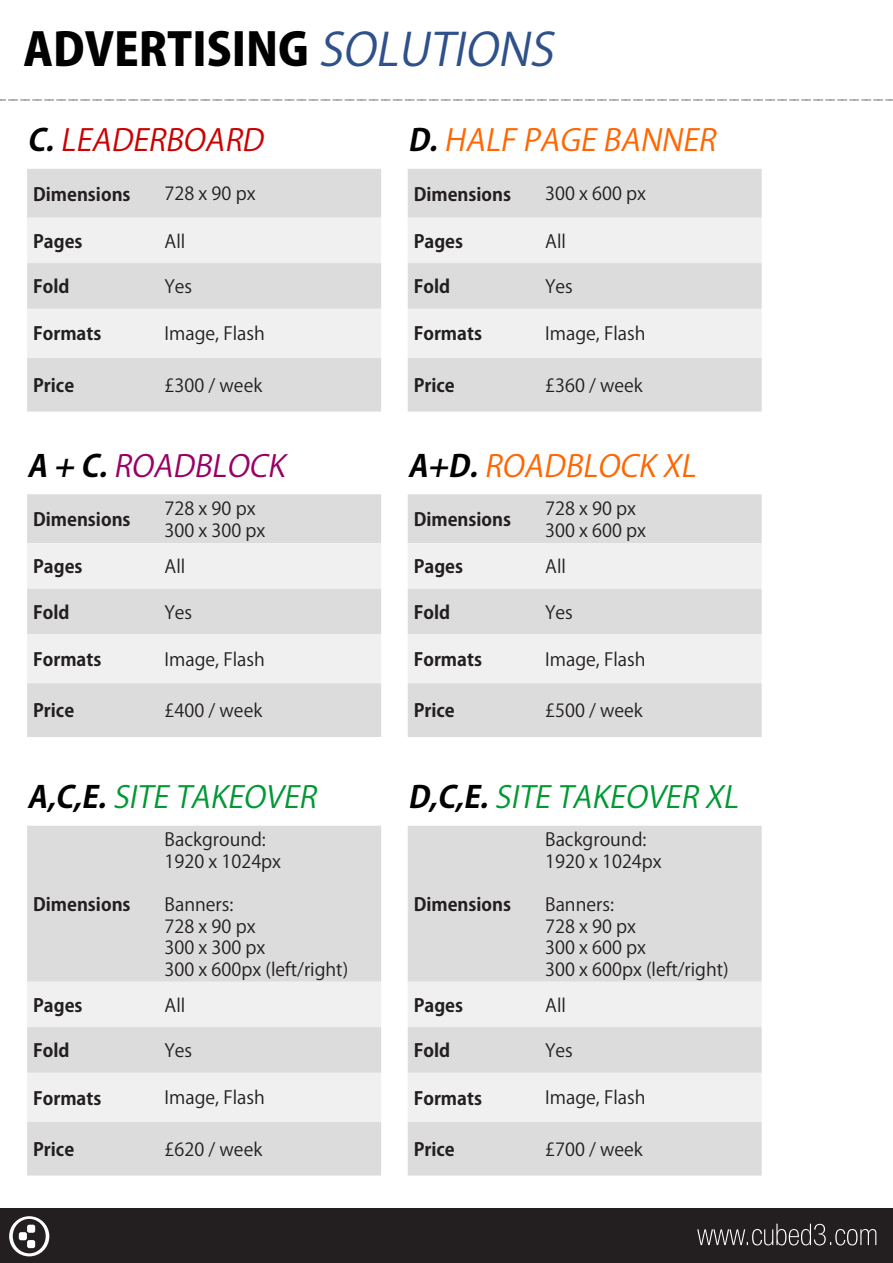
<style>
.page{position:relative;width:893px;height:1263px;background:#fff}
.page>*{position:absolute;margin:0;border:0;box-sizing:border-box;transform-origin:0 0}
.t1{font:800 45px "Koz Go Pro";color:#000}
.t2{font:italic 30px "Koz Go Pro";color:#019934}
.t3{font:italic 30px "Koz Go Pro";color:#f60}
.t4{font:italic 30px "Koz Go Pro";color:#cc0001}
.t5{font:italic 30px "Koz Go Pro";color:#980065}
.t6{font:18px "Koz Go Pro";color:#231f20}
.t7{font:700 18px "Koz Go Pro";color:#231f20}
.s1{font-weight:400;font-style:italic;color:#2f518b}
.s2{font-weight:700;color:#000}
</style>
<div class="page">
<div style="left:0;top:1209px;width:893px;height:54px;background:#231f20"></div>
<svg style="left:697px;top:1224px;width:179px;height:21px"></svg>
<svg style="left:9px;top:1216px;width:40px;height:40px"></svg>
<div style="left:27px;top:1240px;width:8px;height:8px;background:#fff;border-radius:2px"></div>
<div style="left:19px;top:1232px;width:8px;height:8px;background:#fff;border-radius:2px"></div>
<div style="left:27px;top:1225px;width:8px;height:8px;background:#fff;border-radius:2px"></div>
<svg style="left:0;top:99px;width:893px;height:2px;background:#c5c2c0"></svg>
<div style="left:27px;top:169px;width:354px;height:243px;background:#dcdcdc"></div>
<svg style="left:27px;top:218px;width:354px;height:140px;fill:#f0f0f0"></svg>
<div style="left:408px;top:169px;width:354px;height:243px;background:#dcdcdc"></div>
<svg style="left:408px;top:218px;width:354px;height:140px;fill:#f0f0f0"></svg>
<div style="left:27px;top:494px;width:354px;height:243px;background:#dcdcdc"></div>
<svg style="left:27px;top:543px;width:354px;height:140px;fill:#f0f0f0"></svg>
<div style="left:408px;top:494px;width:354px;height:243px;background:#dcdcdc"></div>
<svg style="left:408px;top:543px;width:354px;height:140px;fill:#f0f0f0"></svg>
<div style="left:27px;top:826px;width:354px;height:349px;background:#dcdcdc"></div>
<svg style="left:27px;top:982px;width:354px;height:140px;fill:#f0f0f0"></svg>
<div style="left:408px;top:826px;width:354px;height:349px;background:#dcdcdc"></div>
<svg style="left:408px;top:982px;width:354px;height:140px;fill:#f0f0f0"></svg>
<p class="t1" style="left:23px;top:20px;width:542px">ADVERTISING <span class="s1">SOLUTIONS</span></p>
<p class="t4" style="left:27px;top:121px;width:244px"><span class="s2">C.</span> LEADERBOARD</p>
<p class="t7" style="left:33px;top:182px;width:99px">Dimensions</p>
<p class="t6" style="left:165px;top:182px;width:92px">728 x 90 px</p>
<p class="t7" style="left:33px;top:229px;width:51px">Pages</p>
<p class="t6" style="left:165px;top:229px;width:22px">All</p>
<p class="t7" style="left:33px;top:275px;width:38px">Fold</p>
<p class="t6" style="left:165px;top:275px;width:29px">Yes</p>
<p class="t7" style="left:33px;top:322px;width:70px">Formats</p>
<p class="t6" style="left:165px;top:322px;width:102px">Image, Flash</p>
<p class="t7" style="left:33px;top:374px;width:43px">Price</p>
<p class="t6" style="left:165px;top:374px;width:99px">£300 / week</p>
<p class="t5" style="left:27px;top:446px;width:266px"><span class="s2">A + C.</span> ROADBLOCK</p>
<p class="t7" style="left:33px;top:508px;width:99px">Dimensions</p>
<p class="t6" style="left:165px;top:497px;width:92px">728 x 90 px</p>
<p class="t6" style="left:165px;top:518px;width:102px">300 x 300 px</p>
<p class="t7" style="left:33px;top:555px;width:51px">Pages</p>
<p class="t6" style="left:165px;top:555px;width:22px">All</p>
<p class="t7" style="left:33px;top:600px;width:38px">Fold</p>
<p class="t6" style="left:165px;top:600px;width:29px">Yes</p>
<p class="t7" style="left:33px;top:648px;width:70px">Formats</p>
<p class="t6" style="left:165px;top:648px;width:102px">Image, Flash</p>
<p class="t7" style="left:33px;top:699px;width:43px">Price</p>
<p class="t6" style="left:165px;top:699px;width:99px">£400 / week</p>
<p class="t2" style="left:27px;top:778px;width:297px"><span class="s2">A,C,E.</span> SITE TAKEOVER</p>
<p class="t7" style="left:33px;top:893px;width:99px">Dimensions</p>
<p class="t6" style="left:165px;top:828px;width:103px">Background:</p>
<p class="t6" style="left:165px;top:849px;width:118px">1920 x 1024px</p>
<p class="t6" style="left:165px;top:893px;width:70px">Banners:</p>
<p class="t6" style="left:165px;top:914px;width:92px">728 x 90 px</p>
<p class="t6" style="left:165px;top:936px;width:102px">300 x 300 px</p>
<p class="t6" style="left:165px;top:957px;width:185px">300 x 600px (left/right)</p>
<p class="t7" style="left:33px;top:993px;width:51px">Pages</p>
<p class="t6" style="left:165px;top:993px;width:22px">All</p>
<p class="t7" style="left:33px;top:1039px;width:38px">Fold</p>
<p class="t6" style="left:165px;top:1039px;width:29px">Yes</p>
<p class="t7" style="left:33px;top:1086px;width:70px">Formats</p>
<p class="t6" style="left:165px;top:1086px;width:102px">Image, Flash</p>
<p class="t7" style="left:33px;top:1138px;width:43px">Price</p>
<p class="t6" style="left:165px;top:1137px;width:99px">£620 / week</p>
<p class="t3" style="left:408px;top:121px;width:316px"><span class="s2">D.</span> HALF PAGE BANNER</p>
<p class="t7" style="left:414px;top:182px;width:99px">Dimensions</p>
<p class="t6" style="left:545px;top:182px;width:102px">300 x 600 px</p>
<p class="t7" style="left:414px;top:229px;width:51px">Pages</p>
<p class="t6" style="left:545px;top:229px;width:22px">All</p>
<p class="t7" style="left:414px;top:275px;width:38px">Fold</p>
<p class="t6" style="left:545px;top:275px;width:29px">Yes</p>
<p class="t7" style="left:414px;top:322px;width:70px">Formats</p>
<p class="t6" style="left:545px;top:322px;width:102px">Image, Flash</p>
<p class="t7" style="left:414px;top:374px;width:43px">Price</p>
<p class="t6" style="left:545px;top:374px;width:99px">£360 / week</p>
<p class="t3" style="left:408px;top:446px;width:297px"><span class="s2">A+D.</span> ROADBLOCK XL</p>
<p class="t7" style="left:414px;top:508px;width:99px">Dimensions</p>
<p class="t6" style="left:545px;top:497px;width:92px">728 x 90 px</p>
<p class="t6" style="left:545px;top:518px;width:102px">300 x 600 px</p>
<p class="t7" style="left:414px;top:555px;width:51px">Pages</p>
<p class="t6" style="left:545px;top:555px;width:22px">All</p>
<p class="t7" style="left:414px;top:600px;width:38px">Fold</p>
<p class="t6" style="left:545px;top:600px;width:29px">Yes</p>
<p class="t7" style="left:414px;top:648px;width:70px">Formats</p>
<p class="t6" style="left:545px;top:648px;width:102px">Image, Flash</p>
<p class="t7" style="left:414px;top:699px;width:43px">Price</p>
<p class="t6" style="left:545px;top:699px;width:99px">£500 / week</p>
<p class="t2" style="left:408px;top:778px;width:339px"><span class="s2">D,C,E.</span> SITE TAKEOVER XL</p>
<p class="t7" style="left:414px;top:893px;width:99px">Dimensions</p>
<p class="t6" style="left:545px;top:828px;width:103px">Background:</p>
<p class="t6" style="left:545px;top:849px;width:118px">1920 x 1024px</p>
<p class="t6" style="left:545px;top:893px;width:70px">Banners:</p>
<p class="t6" style="left:545px;top:914px;width:92px">728 x 90 px</p>
<p class="t6" style="left:545px;top:936px;width:102px">300 x 600 px</p>
<p class="t6" style="left:545px;top:957px;width:185px">300 x 600px (left/right)</p>
<p class="t7" style="left:414px;top:993px;width:51px">Pages</p>
<p class="t6" style="left:545px;top:993px;width:22px">All</p>
<p class="t7" style="left:414px;top:1039px;width:38px">Fold</p>
<p class="t6" style="left:545px;top:1039px;width:29px">Yes</p>
<p class="t7" style="left:414px;top:1086px;width:70px">Formats</p>
<p class="t6" style="left:545px;top:1086px;width:102px">Image, Flash</p>
<p class="t7" style="left:414px;top:1138px;width:43px">Price</p>
<p class="t6" style="left:545px;top:1137px;width:99px">£700 / week</p>
</div>
